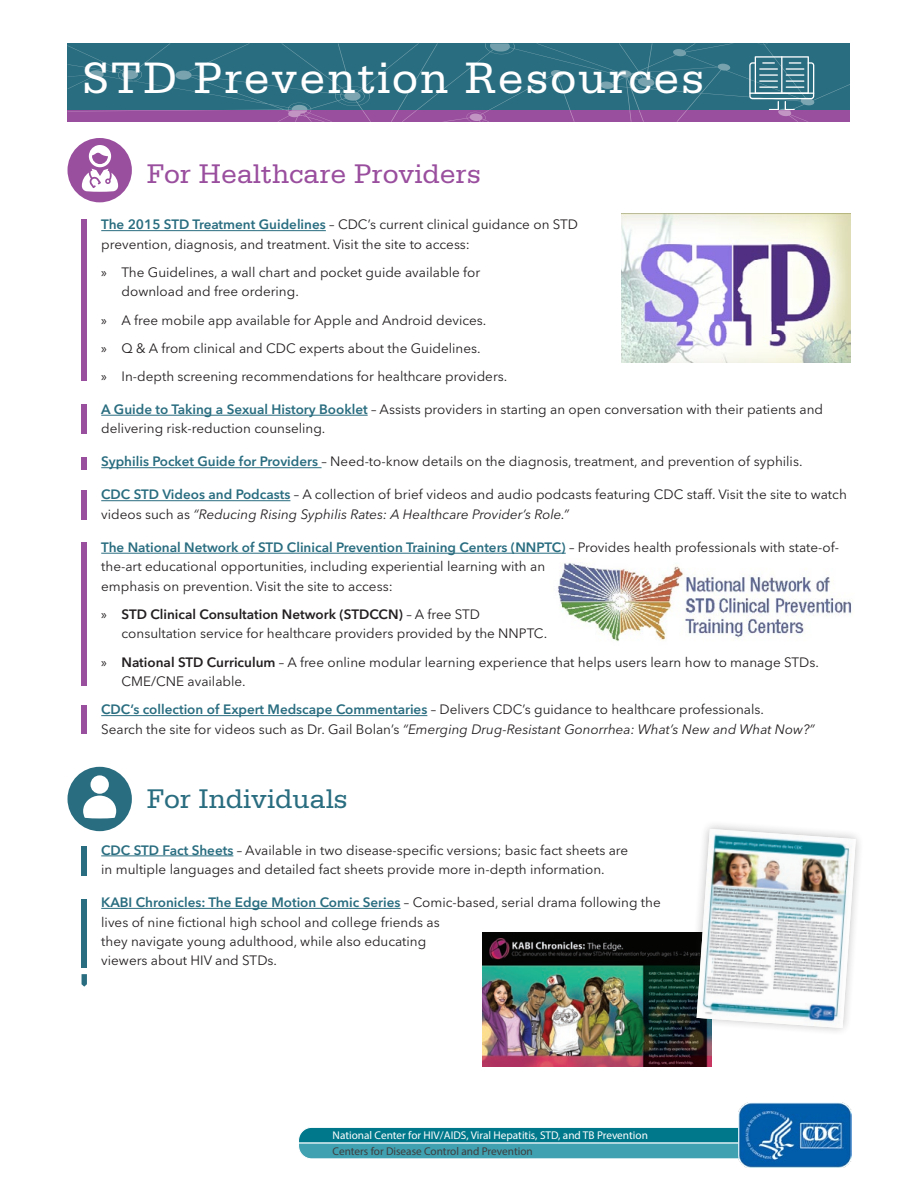
<style>
.page{position:relative;width:918px;height:1188px;background:#fff}
.page>*{position:absolute;margin:0;border:0;box-sizing:border-box;transform-origin:0 0}
.t1{font:46.5px "Serifa Std";letter-spacing:.04em;color:#fff}
.t2{font:28.5px "Serifa Std";color:#9a4e9e}
.t3{font:28.5px "Serifa Std";color:#296d80}
.t4{font:13.5px/19.5px "Avenir Next LT Pro";color:#231f20}
.t5{font:11.25px "Myriad Pro";color:#fff}
.t6{font:11.25px "Myriad Pro";color:#3e3e3f}
.s1{font-weight:600;color:#296d80}
.s2{font-family:"Myriad Pro"}
.s3{font-style:italic}
.s4{font-weight:600}
</style>
<div class="page">
<svg style="left:298px;top:1127px;width:441px;height:33px;background:#3c9baa"></svg>
<div style="left:68px;top:43px;width:782px;height:79px;background:#296d80"></div>
<svg style="left:508px;top:43px;width:265px;height:56px"></svg>
<svg style="left:749px;top:56px;width:65px;height:54px"></svg>
<hr style="left:781px;top:56px;width:1px;height:38px;background:#fff">
<hr style="left:749px;top:93px;width:65px;height:1px;background:#fff">
<div style="left:68px;top:110px;width:782px;height:12px;background:#9a4e9e"></div>
<svg style="left:443px;top:110px;width:365px;height:12px"></svg>
<div style="left:68px;top:138px;width:64px;height:64px;background:#9a4e9e;border-radius:50%"></div>
<svg style="left:82px;top:145px;width:36px;height:47px"></svg>
<hr style="left:101px;top:230px;width:225px;height:1px;background:#296d80">
<hr style="left:101px;top:415px;width:267px;height:1px;background:#296d80">
<hr style="left:101px;top:467px;width:221px;height:1px;background:#296d80">
<hr style="left:101px;top:500px;width:189px;height:1px;background:#296d80">
<hr style="left:101px;top:553px;width:465px;height:1px;background:#296d80">
<hr style="left:101px;top:715px;width:326px;height:1px;background:#296d80">
<hr style="left:101px;top:856px;width:132px;height:1px;background:#296d80">
<hr style="left:101px;top:908px;width:300px;height:1px;background:#296d80">
<img style="left:557px;top:563px;width:294px;height:78px">
<div style="left:68px;top:767px;width:64px;height:64px;background:#296d80;border-radius:50%"></div>
<svg style="left:83px;top:775px;width:33px;height:43px"></svg>
<img style="left:622px;top:214px;width:228px;height:149px">
<div style="left:82px;top:220px;width:5px;height:161px;background:#9a4e9e"></div>
<div style="left:82px;top:404px;width:5px;height:29px;background:#9a4e9e"></div>
<div style="left:82px;top:457px;width:5px;height:12px;background:#9a4e9e"></div>
<div style="left:82px;top:490px;width:5px;height:29px;background:#9a4e9e"></div>
<div style="left:82px;top:899px;width:5px;height:68px;background:#296d80"></div>
<svg style="left:82px;top:974px;width:5px;height:13px"></svg>
<div style="left:82px;top:542px;width:5px;height:144px;background:#9a4e9e"></div>
<div style="left:82px;top:705px;width:5px;height:29px;background:#9a4e9e"></div>
<div style="left:82px;top:847px;width:5px;height:29px;background:#296d80"></div>
<img style="left:483px;top:932px;width:229px;height:135px">
<svg style="left:686px;top:825px;width:173px;height:214px"></svg>
<img style="left:697px;top:829px;width:159px;height:199px">
<img style="left:739px;top:1102px;width:113px;height:66px">
<h1 class="t1" style="left:83px;top:52px;width:623px">STD Prevention Resources</h1>
<h2 class="t2" style="left:147px;top:158px;width:336px">For Healthcare Providers</h2>
<p class="t4" style="left:101px;top:215px;width:478px"><span class="s1">The 2015 STD Treatment Guidelines</span> – CDC’s current clinical guidance on STD prevention, diagnosis, and treatment. Visit the site to access:</p>
<p class="t4" style="left:122px;top:262px;width:360px;text-indent:-20px"><span class="s2">»</span> The Guidelines, a wall chart and pocket guide available for download and free ordering.</p>
<p class="t4" style="left:101px;top:306px;width:408px;line-height:28.2px"><span class="s2">»</span> A free mobile app available for Apple and Android devices.<br><span class="s2">»</span> Q &amp; A from clinical and CDC experts about the Guidelines.<br><span class="s2">»</span> In-depth screening recommendations for healthcare providers.</p>
<p class="t4" style="left:101px;top:399px;width:723px"><span class="s1">A Guide to Taking a Sexual History Booklet</span> – Assists providers in starting an open conversation with their patients and delivering risk-reduction counseling.</p>
<p class="t4" style="left:101px;top:452px;width:703px"><span class="s1">Syphilis Pocket Guide for Providers</span> – Need-to-know details on the diagnosis, treatment, and prevention of syphilis.</p>
<p class="t4" style="left:101px;top:485px;width:747px"><span class="s1">CDC STD Videos and Podcasts</span> – A collection of brief videos and audio podcasts featuring CDC staff. Visit the site to watch videos such as <span class="s3">“Reducing Rising Syphilis Rates: A Healthcare Provider’s Role.”</span></p>
<p class="t4" style="left:101px;top:537px;width:739px"><span class="s1">The National Network of STD Clinical Prevention Training Centers (NNPTC)</span> – Provides health professionals with state-of&shy;the-art educational opportunities, including experiential learning with an<br>emphasis on prevention. Visit the site to access:</p>
<p class="t4" style="left:122px;top:604px;width:427px;text-indent:-20px"><span class="s2">»</span> <span class="s4">STD Clinical Consultation Network (STDCCN)</span> – A free STD consultation service for healthcare providers provided by the NNPTC.</p>
<p class="t4" style="left:122px;top:652px;width:699px;text-indent:-20px"><span class="s2">»</span> <span class="s4">National STD Curriculum</span> – A free online modular learning experience that helps users learn how to manage STDs.<br>CME/CNE available.</p>
<p class="t4" style="left:101px;top:700px;width:715px"><span class="s1">CDC’s collection of Expert Medscape Commentaries</span> – Delivers CDC’s guidance to healthcare professionals.<br>Search the site for videos such as Dr. Gail Bolan’s <span class="s3">“Emerging Drug-Resistant Gonorrhea: What’s New and What Now?”</span></p>
<h2 class="t3" style="left:147px;top:783px;width:203px">For Individuals</h2>
<p class="t4" style="left:101px;top:840px;width:529px"><span class="s1">CDC STD Fact Sheets</span> – Available in two disease-specific versions; basic fact sheets are in multiple languages and detailed fact sheets provide more in-depth information.</p>
<p class="t4" style="left:101px;top:893px;width:561px"><span class="s1">KABI Chronicles: The Edge Motion Comic Series</span> – Comic-based, serial drama following the lives of nine fictional high school and college friends as<br>they navigate young adulthood, while also educating<br>viewers about HIV and STDs.</p>
<p class="t5" style="left:333px;top:1128px;width:317px">National Center for HIV/AIDS, Viral Hepatitis, STD, and TB Prevention</p>
<p class="t6" style="left:333px;top:1144px;width:202px">Centers for Disease Control and Prevention</p>
</div>
